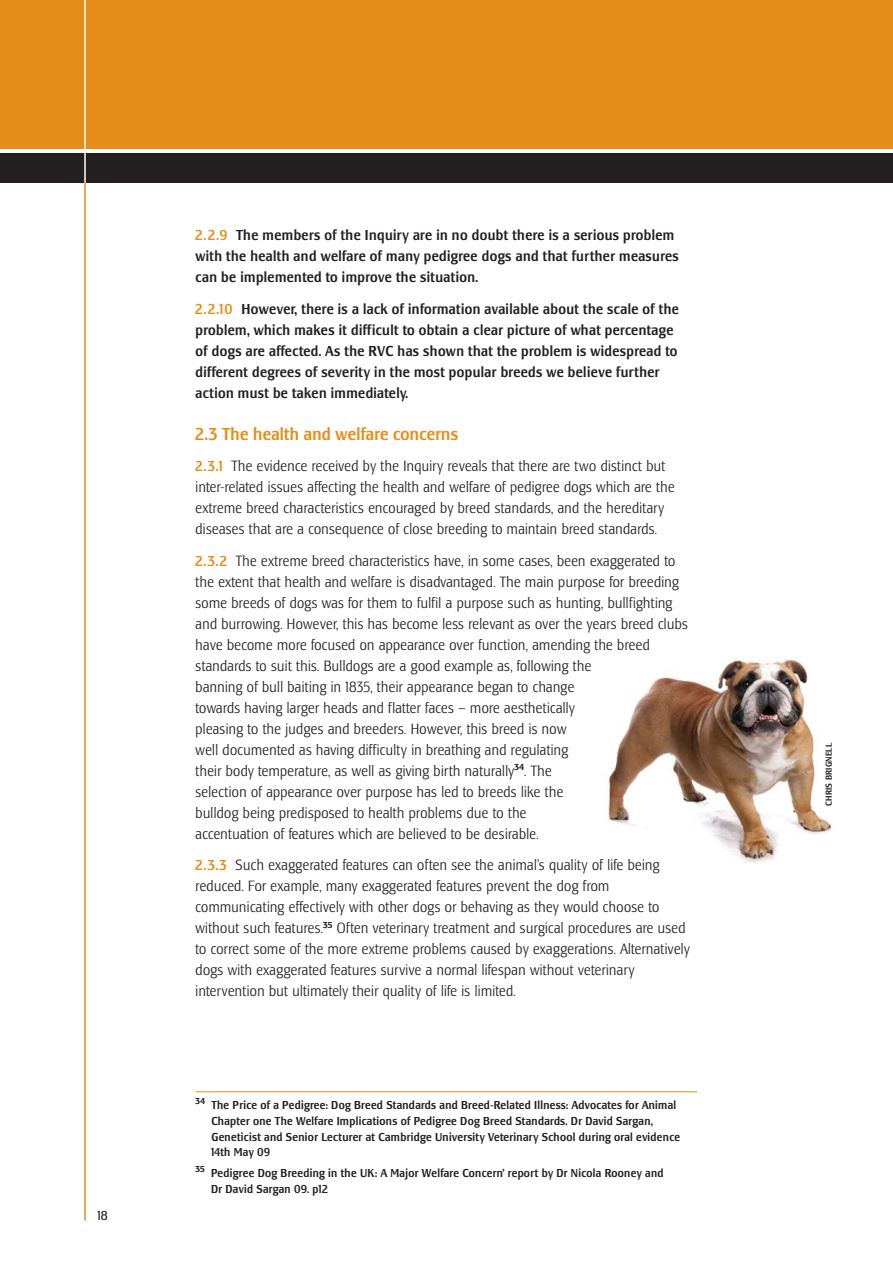
<style>
.page{position:relative;width:893px;height:1263px;background:#fff}
.page>*{position:absolute;margin:0;border:0;box-sizing:border-box;transform-origin:0 0}
.t1{font:500 condensed 18px "Lesmore";letter-spacing:.015em;color:#e58e1a}
.t2{font:300 condensed 15px/21px "Lesmore";letter-spacing:.025em;color:#231f20}
.t3{font:500 condensed 15px/21px "Lesmore";letter-spacing:.025em;color:#231f20}
.t4{font:condensed 13.5px "Lesmore";color:#231f20}
.t5{font:500 condensed 12px/15.8px "Lesmore";letter-spacing:.025em;color:#231f20}
.t6{font:500 condensed 9px "Lesmore";letter-spacing:.025em;color:#231f20}
.s1{color:#e58e1a}
.s2{font-weight:500;color:#e58e1a}
</style>
<div class="page">
<div style="left:0;top:0;width:893px;height:149px;background:#e58e1a"></div>
<div style="left:0;top:153px;width:893px;height:30px;background:#231f20"></div>
<hr style="left:84px;top:183px;width:2px;height:1037px;background:#e58e1a">
<hr style="left:84px;top:0;width:2px;height:183px;background:#fff">
<img style="left:608px;top:659px;width:224px;height:204px">
<hr style="left:196px;top:1091px;width:501px;height:1px;background:#e58e1a">
<p class="t4" style="left:98px;top:1208px;width:11px">18</p>
<p class="t3" style="left:196px;top:225px;width:485px"><span class="s1">2.2.9</span> The members of the Inquiry are in no doubt there is a serious problem with the health and welfare of many pedigree dogs and that further measures can be implemented to improve the situation.</p>
<p class="t3" style="left:196px;top:298px;width:485px"><span class="s1">2.2.10</span> However, there is a lack of information available about the scale of the problem, which makes it difficult to obtain a clear picture of what percentage of dogs are affected. As the RVC has shown that the problem is widespread to different degrees of severity in the most popular breeds we believe further action must be taken immediately.</p>
<p class="t1" style="left:196px;top:423px;width:264px">2.3 The health and welfare concerns</p>
<p class="t2" style="left:196px;top:455px;width:480px"><span class="s2">2.3.1</span> The evidence received by the Inquiry reveals that there are two distinct but inter-related issues affecting the health and welfare of pedigree dogs which are the extreme breed characteristics encouraged by breed standards, and the hereditary diseases that are a consequence of close breeding to maintain breed standards.</p>
<p class="t2" style="left:196px;top:550px;width:494px"><span class="s2">2.3.2</span> The extreme breed characteristics have, in some cases, been exaggerated to the extent that health and welfare is disadvantaged. The main purpose for breeding some breeds of dogs was for them to fulfil a purpose such as hunting, bullfighting and burrowing. However, this has become less relevant as over the years breed clubs have become more focused on appearance over function, amending the breed standards to suit this. Bulldogs are a good example as, following the<br>banning of bull baiting in 1835, their appearance began to change<br>towards having larger heads and flatter faces – more aesthetically<br>pleasing to the judges and breeders. However, this breed is now<br>well documented as having difficulty in breathing and regulating<br>their body temperature, as well as giving birth naturally<sup>34</sup>. The<br>selection of appearance over purpose has led to breeds like the<br>bulldog being predisposed to health problems due to the<br>accentuation of features which are believed to be desirable.</p>
<p class="t2" style="left:196px;top:854px;width:496px"><span class="s2">2.3.3</span> Such exaggerated features can often see the animal’s quality of life being reduced. For example, many exaggerated features prevent the dog from communicating effectively with other dogs or behaving as they would choose to without such features.<sup>35</sup> Often veterinary treatment and surgical procedures are used to correct some of the more extreme problems caused by exaggerations. Alternatively dogs with exaggerated features survive a normal lifespan without veterinary intervention but ultimately their quality of life is limited.</p>
<p class="t5" style="left:211px;top:1097px;width:470px;text-indent:-16px"><sup>34</sup> The Price of a Pedigree: Dog Breed Standards and Breed-Related Illness: Advocates for Animal Chapter one The Welfare Implications of Pedigree Dog Breed Standards. Dr David Sargan, Geneticist and Senior Lecturer at Cambridge University Veterinary School during oral evidence 14th May 09</p>
<p class="t5" style="left:211px;top:1165px;width:454px;text-indent:-16px"><sup>35</sup> Pedigree Dog Breeding in the UK: A Major Welfare Concern’ report by Dr Nicola Rooney and<br>Dr David Sargan 09. p12</p>
<p class="t6" style="left:823px;top:806px;width:65px;rotate:-90deg">CHRIS BRIGNELL</p>
</div>
